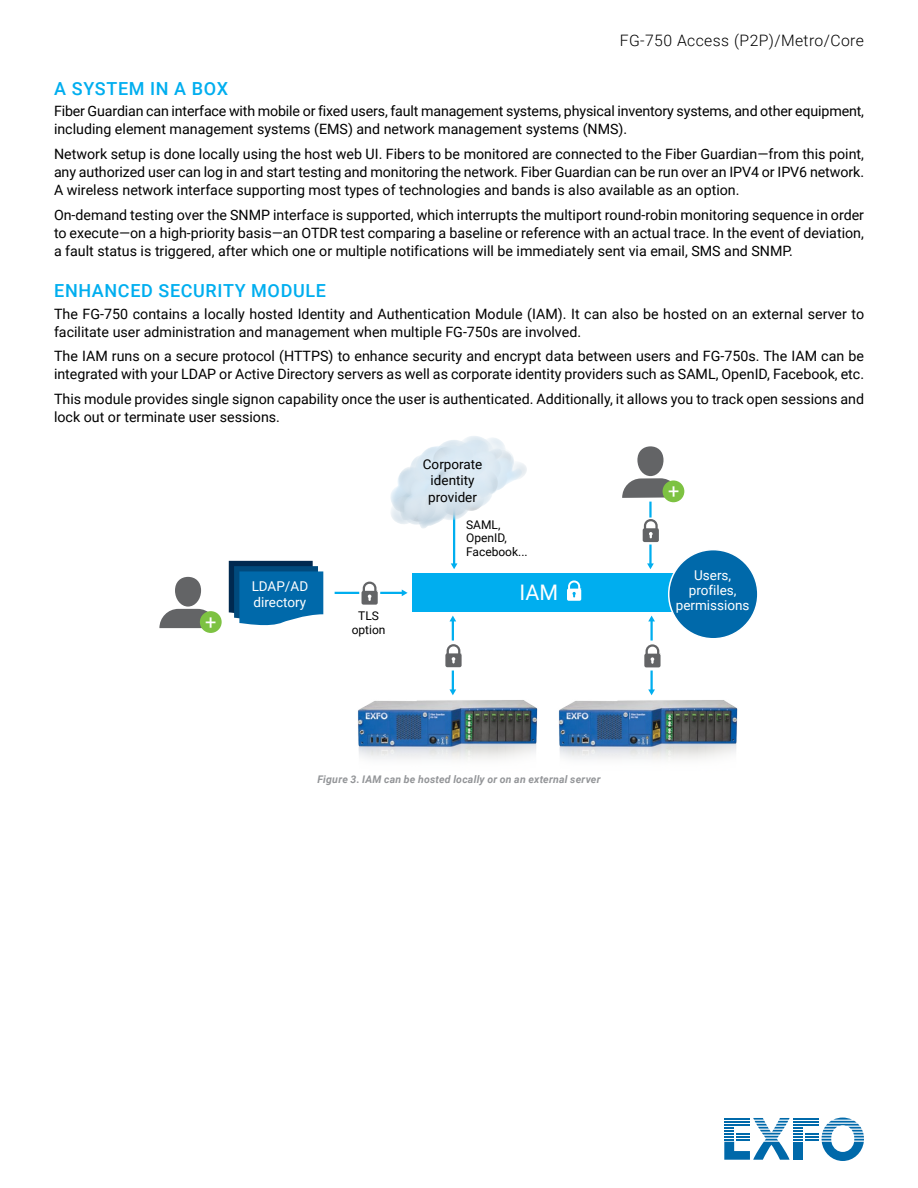
<style>
.page{position:relative;width:918px;height:1188px;background:#fff}
.page>*{position:absolute;margin:0;border:0;box-sizing:border-box;transform-origin:0 0}
.t1{font:21.45px "Roboto";color:#fff}
.t2{font:19.95px "Roboto";color:#fff}
.Titre{font:500 18px "Roboto";letter-spacing:.035em;color:#00aeef}
.t3{font:300 15.75px "Roboto";letter-spacing:.025em;color:#000}
.Texte{font:14.25px/18px "Roboto";color:#000}
.t4{font:13.5px/15px "Roboto";color:#fff}
.t5{font:13.5px/16.5px "Roboto";color:#000;text-align:center}
.t6{font:12px/13.5px "Roboto";color:#000;text-align:center}
.Légende_photo{font:italic 700 10.5px "Roboto";letter-spacing:.02em;color:#939598}
</style>
<div class="page">
<svg style="left:724px;top:1118px;width:140px;height:43px"></svg>
<hr style="left:724px;top:1124px;width:26px;height:2px;background:#0069aa">
<img style="left:358px;top:695px;width:180px;height:64px">
<img style="left:558px;top:695px;width:180px;height:64px">
<div style="left:412px;top:573px;width:270px;height:38px;background:#00aeef"></div>
<svg style="left:567px;top:580px;width:14px;height:21px"></svg>
<hr style="left:452px;top:620px;width:2px;height:21px;background:#00aeef">
<svg style="left:449px;top:616px;width:7px;height:5px"></svg>
<hr style="left:650px;top:620px;width:3px;height:21px;background:#00aeef">
<svg style="left:648px;top:616px;width:7px;height:5px"></svg>
<hr style="left:650px;top:671px;width:3px;height:19px;background:#00aeef">
<svg style="left:648px;top:689px;width:7px;height:6px"></svg>
<svg style="left:445px;top:644px;width:17px;height:51px"></svg>
<svg style="left:644px;top:644px;width:17px;height:23px"></svg>
<hr style="left:380px;top:592px;width:23px;height:2px;background:#00aeef">
<svg style="left:402px;top:590px;width:6px;height:6px"></svg>
<hr style="left:335px;top:592px;width:24px;height:2px;background:#00aeef">
<hr style="left:453px;top:502px;width:2px;height:62px;background:#00aeef">
<svg style="left:451px;top:563px;width:6px;height:6px"></svg>
<hr style="left:649px;top:545px;width:3px;height:19px;background:#00aeef">
<svg style="left:647px;top:563px;width:7px;height:6px"></svg>
<hr style="left:649px;top:502px;width:3px;height:16px;background:#00aeef">
<svg style="left:362px;top:582px;width:16px;height:23px"></svg>
<svg style="left:643px;top:519px;width:16px;height:23px"></svg>
<svg style="left:229px;top:561px;width:94px;height:65px;background:#196da3"></svg>
<svg style="left:390px;top:436px;width:137px;height:93px"></svg>
<svg style="left:159px;top:577px;width:56px;height:51px"></svg>
<div style="left:200px;top:611px;width:22px;height:22px;background:#7dc242;border-radius:50%"></div>
<div style="left:663px;top:480px;width:21px;height:22px;background:#7dc242;border-radius:50%"></div>
<div style="left:669px;top:550px;width:89px;height:89px;background:#0069aa;border-radius:50%"></div>
<div style="left:668px;top:549px;width:91px;height:91px;border:2px solid #fff;border-radius:50%"></div>
<svg style="left:622px;top:446px;width:57px;height:52px"></svg>
<p class="t3" style="left:620px;top:30px;width:246px">FG-750 Access (P2P)/Metro/Core</p>
<p class="Titre" style="left:54px;top:76px;width:175px">A SYSTEM IN A BOX</p>
<p class="Texte" style="left:54px;top:102px;width:812px">Fiber Guardian can interface with mobile or fixed users, fault management systems, physical inventory systems, and other equipment, including element management systems (EMS) and network management systems (NMS).</p>
<p class="Texte" style="left:54px;top:145px;width:812px;text-align:justify">Network setup is done locally using the host web UI. Fibers to be monitored are connected to the Fiber Guardian—from this point, any authorized user can log in and start testing and monitoring the network. Fiber Guardian can be run over an IPV4 or IPV6 network.<br>A wireless network interface supporting most types of technologies and bands is also available as an option.</p>
<p class="Texte" style="left:54px;top:205px;width:812px;text-align:justify">On-demand testing over the SNMP interface is supported, which interrupts the multiport round-robin monitoring sequence in order to execute—on a high-priority basis—an OTDR test comparing a baseline or reference with an actual trace. In the event of deviation, a fault status is triggered, after which one or multiple notifications will be immediately sent via email, SMS and SNMP.</p>
<p class="Titre" style="left:54px;top:278px;width:273px">ENHANCED SECURITY MODULE</p>
<p class="Texte" style="left:54px;top:304px;width:812px">The FG-750 contains a locally hosted Identity and Authentication Module (IAM). It can also be hosted on an external server to facilitate user administration and management when multiple FG-750s are involved.</p>
<p class="Texte" style="left:54px;top:347px;width:812px">The IAM runs on a secure protocol (HTTPS) to enhance security and encrypt data between users and FG-750s. The IAM can be integrated with your LDAP or Active Directory servers as well as corporate identity providers such as SAML, OpenID, Facebook, etc.</p>
<p class="Texte" style="left:54px;top:390px;width:812px">This module provides single signon capability once the user is authenticated. Additionally, it allows you to track open sessions and lock out or terminate user sessions.</p>
<p class="t5" style="left:423px;top:455px;width:61px">Corporate identity provider</p>
<p class="t2" style="left:205px;top:607px;width:13px">+</p>
<p class="t6" style="left:466px;top:517px;width:63px;text-align:left">SAML,<br>OpenID,<br>Facebook...</p>
<p class="t4" style="left:252px;top:577px;width:58px;line-height:16.5px">LDAP/AD directory</p>
<p class="t1" style="left:520px;top:577px;width:40px">IAM</p>
<p class="t6" style="left:352px;top:609px;width:35px">TLS option</p>
<p class="Légende_photo" style="left:317px;top:772px;width:285px">Figure 3. IAM can be hosted locally or on an external server</p>
<p class="t4" style="left:676px;top:567px;width:75px;text-align:center">Users, profiles, permissions</p>
</div>
